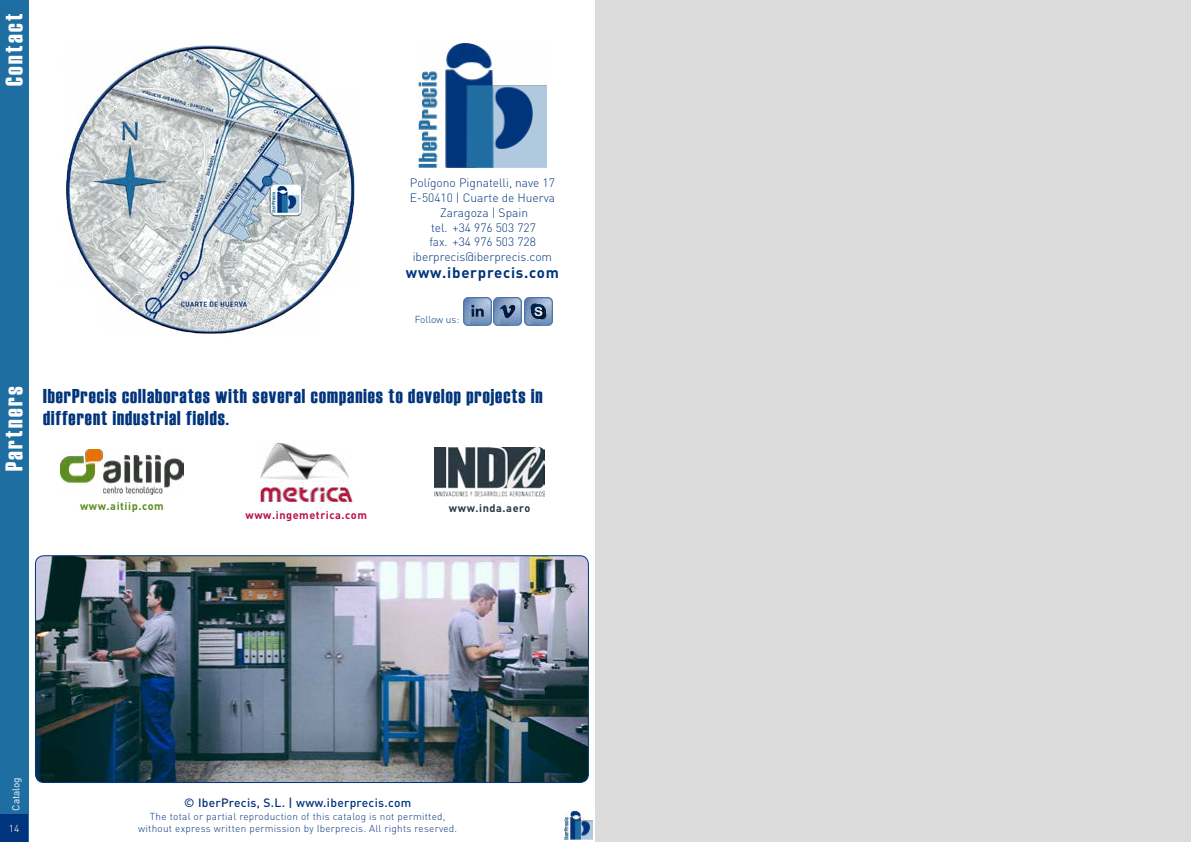
<style>
.page{position:relative;width:1191px;height:842px;background:#fff}
.page>*{position:absolute;margin:0;border:0;box-sizing:border-box;transform-origin:0 0}
.t1{font:24px "Haettenschweiler";letter-spacing:.1em;color:#fff}
.t2{font:20px/22px "Haettenschweiler";letter-spacing:.05em;color:#00347c}
.t3{font:700 15px "DIN Pro";letter-spacing:.05em;color:#00347c}
.t4{font:300 12px/14.8px "DIN Pro";color:#00347c}
.t5{font:500 12px "DIN Pro";letter-spacing:.025em;color:#00347c}
.t6{font:700 10.9px "DIN Pro";letter-spacing:.05em;color:#b71142}
.t7{font:700 10.9px "DIN Pro";letter-spacing:.05em;color:#5a8d1d}
.t8{font:700 10.9px "DIN Pro";letter-spacing:.05em;color:#2b3942}
.t9{font:300 10px/12px "DIN Pro";letter-spacing:.025em;color:#00347c;text-align:center}
.t10{font:300 10px "DIN Pro";letter-spacing:-.005em;color:#00347c}
.t11{font:10px "DIN Pro";color:#fff}
.t12{font:10px "DIN Pro";color:#dcdcdc}
</style>
<div class="page">
<div style="left:0;top:0;width:28px;height:842px;background:#1f6ea2"></div>
<div style="left:595px;top:0;width:596px;height:842px;background:#dcdcdc"></div>
<img style="left:66px;top:45px;width:289px;height:289px">
<img style="left:418px;top:43px;width:128px;height:125px">
<img style="left:60px;top:450px;width:124px;height:44px">
<img style="left:260px;top:443px;width:93px;height:59px">
<img style="left:435px;top:447px;width:109px;height:49px">
<img style="left:463px;top:297px;width:59px;height:29px">
<img style="left:524px;top:297px;width:29px;height:29px">
<img style="left:35px;top:556px;width:553px;height:226px">
<div style="left:35px;top:556px;width:553px;height:227px;border:1px solid #00347c;border-radius:9px"></div>
<img style="left:564px;top:811px;width:28px;height:28px">
<div style="left:0;top:814px;width:28px;height:28px;background:#00347c"></div>
<h1 class="t1" style="left:-2px;top:86px;width:73px;rotate:-90deg">Contact</h1>
<p class="t4" style="left:410px;top:175px;width:146px">Polígono Pignatelli, nave 17</p>
<p class="t4" style="left:410px;top:190px;width:147px;text-align:center">E-50410 | Cuarte de Huerva<br>Zaragoza | Spain</p>
<p class="t4" style="left:413px;top:249px;width:141px">iberprecis@iberprecis.com</p>
<h3 class="t3" style="left:406px;top:263px;width:155px">www.iberprecis.com</h3>
<p class="t4" style="left:429px;top:219px;width:108px">tel. +34 976 503 727 fax. +34 976 503 728</p>
<p class="t10" style="left:415px;top:313px;width:46px">Follow us:</p>
<h1 class="t1" style="left:-2px;top:471px;width:86px;rotate:-90deg">Partners</h1>
<h2 class="t2" style="left:43px;top:385px;width:501px">IberPrecis collaborates with several companies to develop projects in different industrial fields.</h2>
<p class="t7" style="left:80px;top:498px;width:85px">www.aitiip.com</p>
<p class="t6" style="left:245px;top:507px;width:123px">www.ingemetrica.com</p>
<p class="t8" style="left:449px;top:500px;width:83px">www.inda.aero</p>
<p class="t11" style="left:9px;top:811px;width:35px;rotate:-90deg">Catalog</p>
<p class="t12" style="left:9px;top:821px;width:12px">14</p>
<p class="t5" style="left:184px;top:794px;width:229px">© IberPrecis, S.L. | www.iberprecis.com</p>
<p class="t9" style="left:138px;top:810px;width:320px">The total or partial reproduction of this catalog is not permitted, without express written permission by Iberprecis. All rights reserved.</p>
</div>
